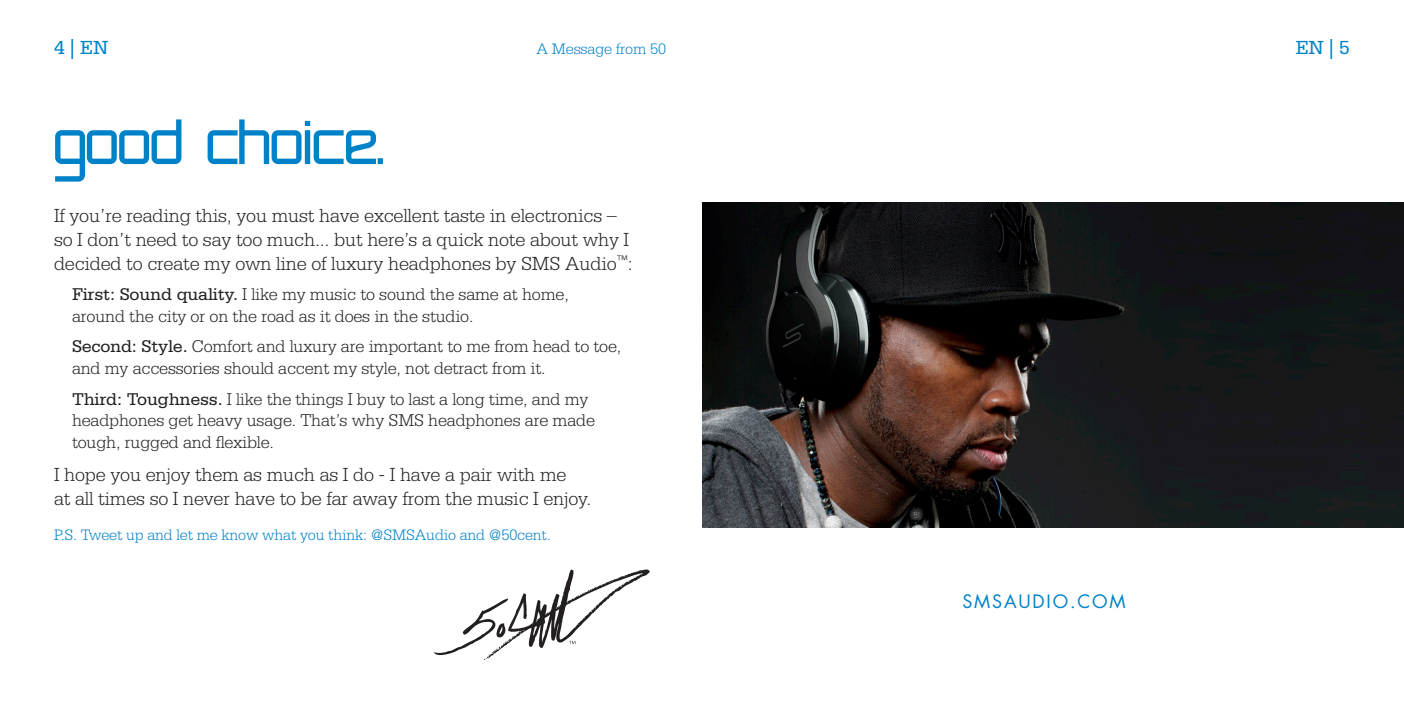
<style>
.page{position:relative;width:1404px;height:720px;background:#fff}
.page>*{position:absolute;margin:0;border:0;box-sizing:border-box;transform-origin:0 0}
.t1{font:300 20px/24px "Serifa";letter-spacing:-.01em;color:#231f20}
.t2{font:20px "Serifa";color:#0082c8}
.t3{font:300 18px/21.6px "Serifa";letter-spacing:-.01em;color:#231f20}
.t4{font:18px "Futura";letter-spacing:.1em;color:#0082c8}
.t5{font:300 16px "Serifa";letter-spacing:-.01em;color:#0082c8}
.s1{font-weight:400}
</style>
<div class="page">
<svg style="left:55px;top:119px;width:328px;height:63px"></svg>
<svg style="left:434px;top:570px;width:216px;height:90px"></svg>
<img style="left:702px;top:202px;width:702px;height:326px">
<p class="t2" style="left:54px;top:36px;width:56px">4 | EN</p>
<p class="t5" style="left:537px;top:40px;width:131px">A Message from 50</p>
<p class="t2" style="left:1295px;top:36px;width:56px">EN | 5</p>
<p class="t1" style="left:54px;top:203px;width:580px">If you’re reading this, you must have excellent taste in electronics – so I don’t need to say too much... but here’s a quick note about why I decided to create my own line of luxury headphones by SMS Audio<sup>™</sup>:</p>
<p class="t3" style="left:72px;top:284px;width:498px"><span class="s1">First: Sound quality.</span> I like my music to sound the same at home, around the city or on the road as it does in the studio.</p>
<p class="t3" style="left:72px;top:336px;width:551px"><span class="s1">Second: Style.</span> Comfort and luxury are important to me from head to toe, and my accessories should accent my style, not detract from it.</p>
<p class="t3" style="left:72px;top:388px;width:525px"><span class="s1">Third: Toughness.</span> I like the things I buy to last a long time, and my headphones get heavy usage. That’s why SMS headphones are made tough, rugged and flexible.</p>
<p class="t1" style="left:54px;top:462px;width:539px">I hope you enjoy them as much as I do - I have a pair with me<br>at all times so I never have to be far away from the music I enjoy.</p>
<p class="t5" style="left:54px;top:526px;width:498px">P.S. Tweet up and let me know what you think: @SMSAudio and @50cent.</p>
<p class="t4" style="left:962px;top:590px;width:165px">SMSAUDIO.COM</p>
</div>
